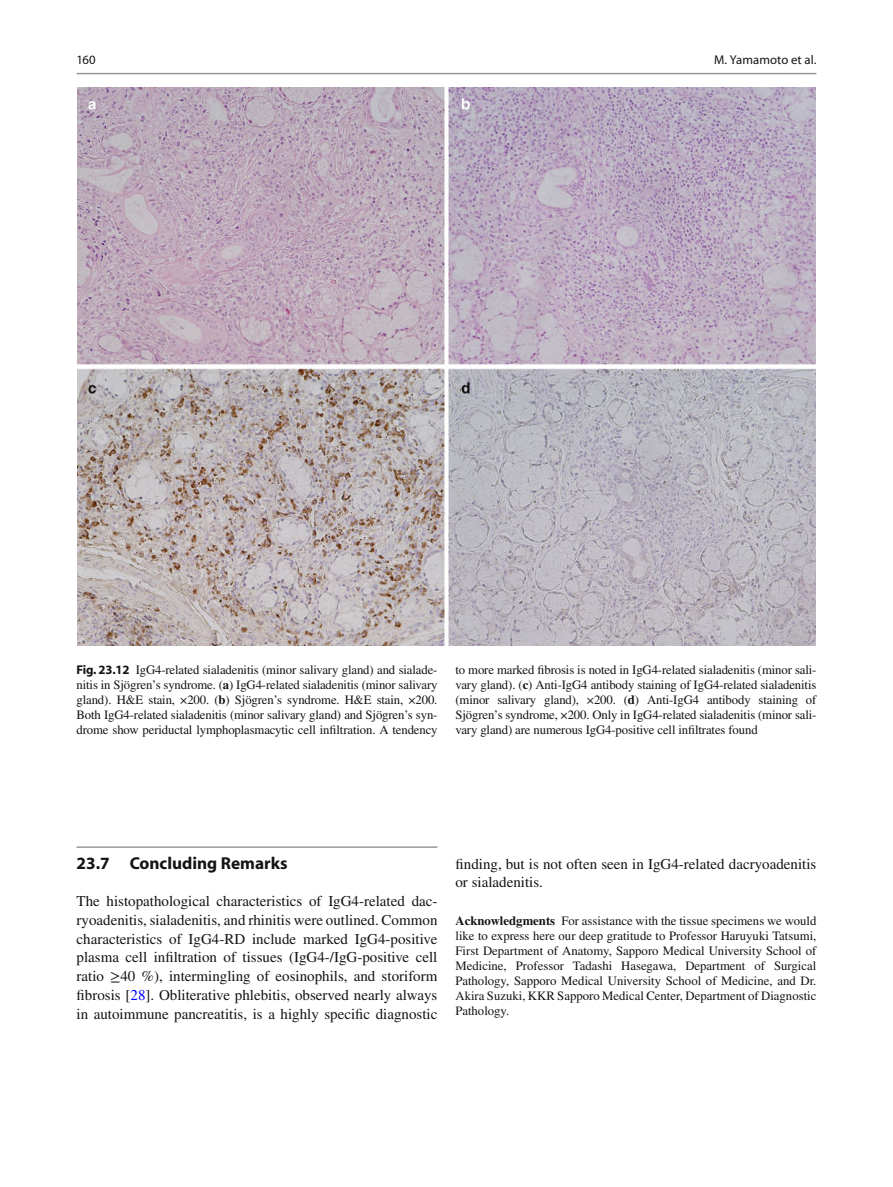
<style>
.page{position:relative;width:893px;height:1187px;background:#fff}
.page>*{position:absolute;margin:0;border:0;box-sizing:border-box;transform-origin:0 0}
.t1{font:700 17.25px "Myriad";color:#131413}
.t2{font:15px/18.8px "Times";color:#131413;text-align:justify}
.t3{font:12.75px/15px "Times";letter-spacing:-.01em;color:#131413;text-align:justify}
.t4{font:12.75px "Myriad";letter-spacing:.005em;color:#131413}
.s1{font-family:"Myriad";font-weight:700}
.s2{font-weight:700}
.s3{font-family:"STIX General"}
.s4{color:#00f}
</style>
<div class="page">
<img style="left:77px;top:88px;width:738px;height:557px">
<hr style="left:77px;top:846px;width:360px;height:1px;background:#989898">
<hr style="left:77px;top:73px;width:739px;height:1px;background:#989898">
<p class="t4" style="left:77px;top:55px;width:21px">160</p>
<p class="t4" style="left:714px;top:55px;width:104px">M. Yamamoto et al.</p>
<p class="t3" style="left:77px;top:663px;width:362px"><span class="s1">Fig. 23.12</span> IgG4-related sialadenitis (minor salivary gland) and sialade&shy;nitis in Sjögren’s syndrome. ( <span class="s2">a</span> ) IgG4-related sialadenitis (minor salivary gland). H&amp;E stain, ×200. ( <span class="s2">b</span> ) Sjögren’s syndrome. H&amp;E stain, ×200.<br>Both IgG4-related sialadenitis (minor salivary gland) and Sjögren’s syn&shy;drome show periductal lymphoplasmacytic cell infiltration. A tendency</p>
<p class="t3" style="left:455px;top:663px;width:362px">to more marked fibrosis is noted in IgG4-related sialadenitis (minor sali&shy;vary gland). ( <span class="s2">c</span> ) Anti-IgG4 antibody staining of IgG4-related sialadenitis (minor salivary gland), ×200. ( <span class="s2">d</span> ) Anti-IgG4 antibody staining of Sjögren’s syndrome, ×200. Only in IgG4-related sialadenitis (minor sali&shy;vary gland) are numerous IgG4-positive cell infiltrates found</p>
<h1 class="t1" style="left:77px;top:856px;width:212px">23.7 Concluding Remarks</h1>
<p class="t2" style="left:77px;top:893px;width:362px">The histopathological characteristics of IgG4-related dac&shy;ryoadenitis, sialadenitis, and rhinitis were outlined. Common characteristics of IgG4-RD include marked IgG4-positive plasma cell infiltration of tissues (IgG4-/IgG-positive cell ratio <span class="s3">≥</span>40 %), intermingling of eosinophils, and storiform fibrosis [ <span class="s4">28</span> ]. Obliterative phlebitis, observed nearly always in autoimmune pancreatitis, is a highly specific diagnostic</p>
<p class="t2" style="left:455px;top:855px;width:362px">finding, but is not often seen in IgG4-related dacryoadenitis or sialadenitis.</p>
<p class="t3" style="left:455px;top:914px;width:362px"><span class="s2">Acknowledgments</span> For assistance with the tissue specimens we would like to express here our deep gratitude to Professor Haruyuki Tatsumi, First Department of Anatomy, Sapporo Medical University School of Medicine, Professor Tadashi Hasegawa, Department of Surgical Pathology, Sapporo Medical University School of Medicine, and Dr.<br>Akira Suzuki, KKR Sapporo Medical Center, Department of Diagnostic Pathology.</p>
</div>
